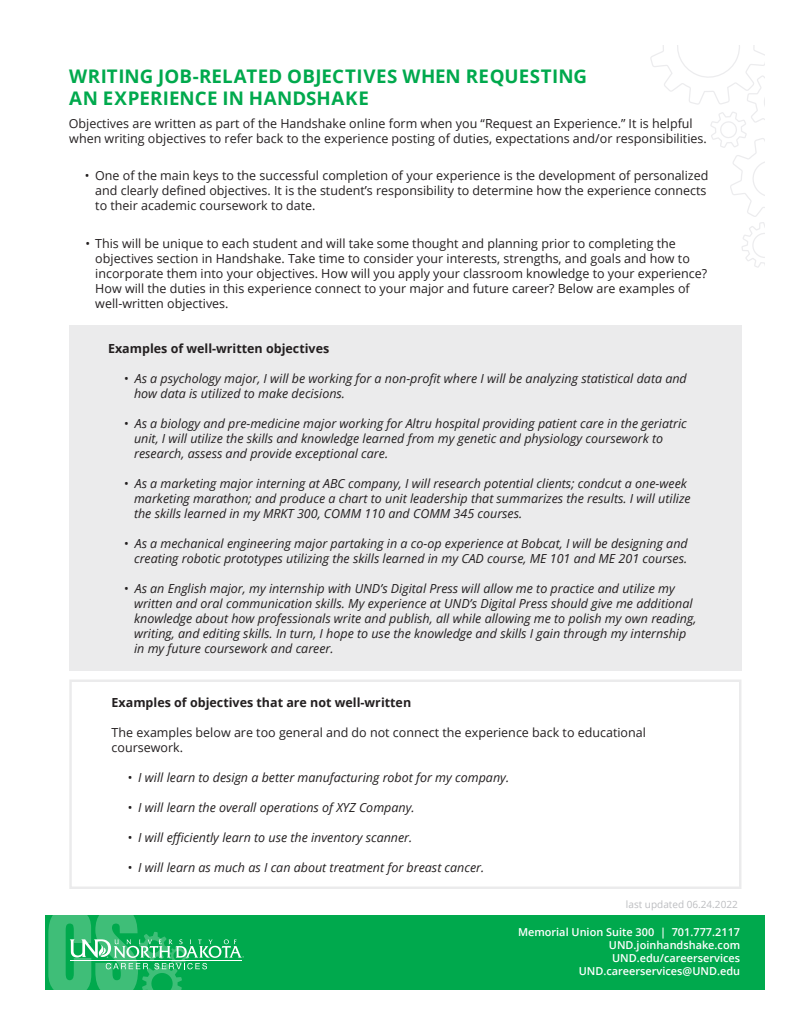
<style>
.page{position:relative;width:810px;height:1035px;background:#fff}
.page>*{position:absolute;margin:0;border:0;box-sizing:border-box;transform-origin:0 0}
.t1{font:700 18.75px/22.5px "Open Sans";letter-spacing:.02em;color:#00a94d}
.t2{font:italic 12.5px/15px "Open Sans";color:#231f20}
.t3{font:12.5px/15px "Open Sans";color:#231f20}
.t4{font:700 12.5px "Open Sans";color:#231f20}
.t5{font:600 11px/13.1px "Open Sans";color:#fff;text-align:right}
.t6{font:10px "Open Sans";color:#bcbdc0}
.s1{font-style:normal}
</style>
<div class="page">
<div style="left:69px;top:325px;width:673px;height:345px;background:#ebebec"></div>
<svg style="left:650px;top:45px;width:115px;height:223px"></svg>
<div style="left:45px;top:915px;width:720px;height:75px;background:#00a94d"></div>
<svg style="left:48px;top:915px;width:196px;height:75px"></svg>
<div style="left:69px;top:679px;width:673px;height:210px;border:2px solid #bcbdc0"></div>
<p class="t1" style="left:69px;top:64px;width:519px">WRITING JOB-RELATED OBJECTIVES WHEN REQUESTING<br>AN EXPERIENCE IN HANDSHAKE</p>
<p class="t3" style="left:69px;top:115px;width:640px">Objectives are written as part of the Handshake online form when you “Request an Experience.” It is helpful when writing objectives to refer back to the experience posting of duties, expectations and/or responsibilities.</p>
<p class="t3" style="left:95px;top:168px;width:615px;text-indent:-11px">• One of the main keys to the successful completion of your experience is the development of personalized and clearly defined objectives. It is the student’s responsibility to determine how the experience connects to their academic coursework to date.</p>
<p class="t3" style="left:95px;top:235px;width:613px;text-indent:-10px">• This will be unique to each student and will take some thought and planning prior to completing the objectives section in Handshake. Take time to consider your interests, strengths, and goals and how to incorporate them into your objectives. How will you apply your classroom knowledge to your experience?<br>How will the duties in this experience connect to your major and future career? Below are examples of well-written objectives.</p>
<p class="t4" style="left:108px;top:339px;width:223px">Examples of well-written objectives</p>
<p class="t2" style="left:134px;top:370px;width:554px;text-indent:-10px"><span class="s1">•</span> As a psychology major, I will be working for a non-profit where I will be analyzing statistical data and how data is utilized to make decisions.</p>
<p class="t2" style="left:134px;top:415px;width:554px;text-indent:-10px"><span class="s1">•</span> As a biology and pre-medicine major working for Altru hospital providing patient care in the geriatric unit, I will utilize the skills and knowledge learned from my genetic and physiology coursework to research, assess and provide exceptional care.</p>
<p class="t2" style="left:134px;top:475px;width:558px;text-indent:-10px"><span class="s1">•</span> As a marketing major interning at ABC company, I will research potential clients; condcut a one-week marketing marathon; and produce a chart to unit leadership that summarizes the results. I will utilize the skills learned in my MRKT 300, COMM 110 and COMM 345 courses.</p>
<p class="t2" style="left:124px;top:535px;width:565px;text-align:right"><span class="s1">•</span> As a mechanical engineering major partaking in a co-op experience at Bobcat, I will be designing and creating robotic prototypes utilizing the skills learned in my CAD course, ME 101 and ME 201 courses.</p>
<p class="t2" style="left:134px;top:580px;width:564px;text-indent:-10px"><span class="s1">•</span> As an English major, my internship with UND’s Digital Press will allow me to practice and utilize my written and oral communication skills. My experience at UND’s Digital Press should give me additional knowledge about how professionals write and publish, all while allowing me to polish my own reading, writing, and editing skills. In turn, I hope to use the knowledge and skills I gain through my internship in my future coursework and career.</p>
<p class="t4" style="left:112px;top:694px;width:301px">Examples of objectives that are not well-written</p>
<p class="t3" style="left:112px;top:725px;width:536px">The examples below are too general and do not connect the experience back to educational coursework.</p>
<p class="t2" style="left:128px;top:770px;width:383px"><span class="s1">•</span> I will learn to design a better manufacturing robot for my company.</p>
<p class="t2" style="left:128px;top:800px;width:288px"><span class="s1">•</span> I will learn the overall operations of XYZ Company.</p>
<p class="t2" style="left:128px;top:830px;width:286px"><span class="s1">•</span> I will efficiently learn to use the inventory scanner.</p>
<p class="t2" style="left:128px;top:860px;width:358px"><span class="s1">•</span> I will learn as much as I can about treatment for breast cancer.</p>
<p class="t6" style="left:626px;top:897px;width:113px">last updated 06.24.2022</p>
<p class="t5" style="left:518px;top:925px;width:224px">Memorial Union Suite 300 | 701.777.2117<br>UND.joinhandshake.com</p>
<p class="t5" style="left:612px;top:951px;width:130px">UND.edu/careerservices</p>
<p class="t5" style="left:579px;top:964px;width:163px">UND.careerservices@UND.edu</p>
</div>
